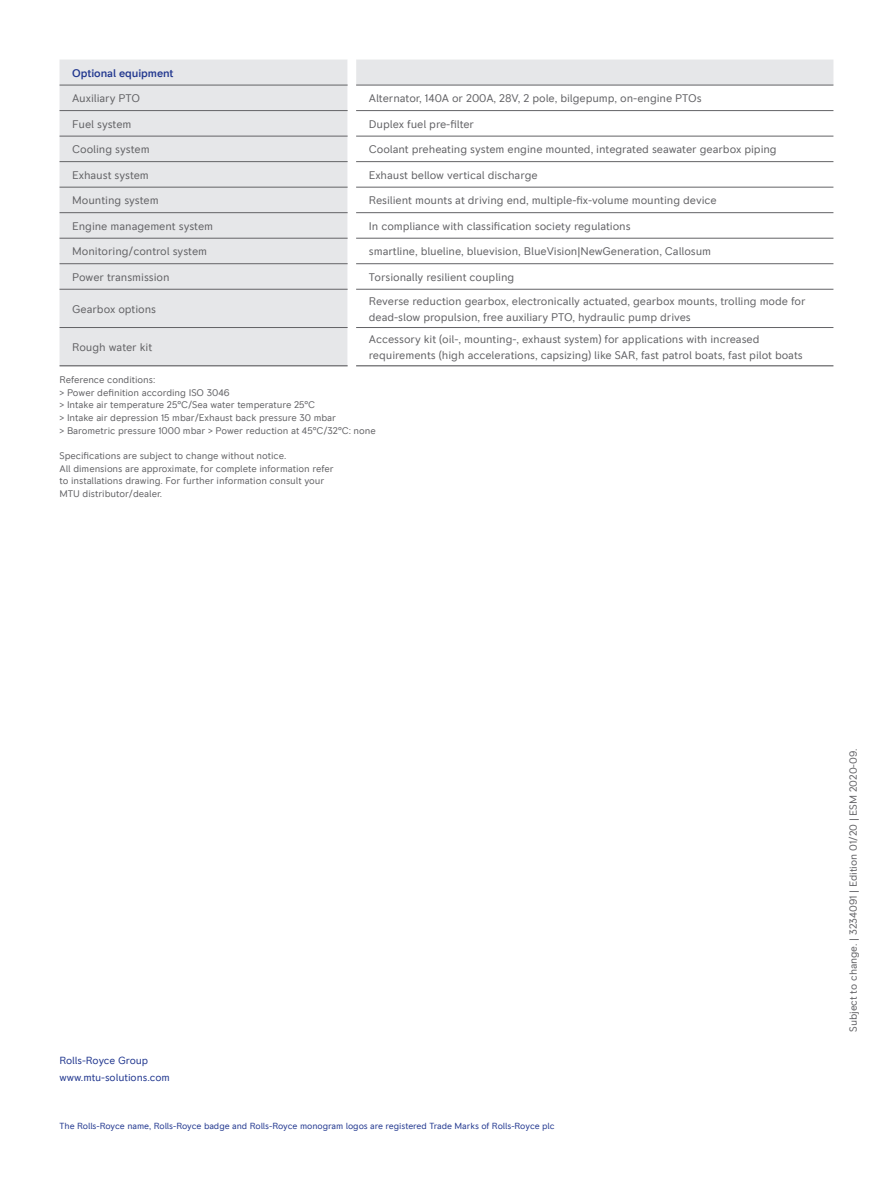
<style>
.page{position:relative;width:893px;height:1191px;background:#fff}
.page>*{position:absolute;margin:0;border:0;box-sizing:border-box;transform-origin:0 0}
.t1{font:11.25px/16.2px "RR Pioneer";letter-spacing:-.005em;color:#636366}
.t2{font:500 11.25px "RR Pioneer";letter-spacing:-.005em;color:#21378f}
.t3{font:10.5px "RR Pioneer";letter-spacing:-.005em;color:#636366}
.t4{font:10.5px/16.2px "RR Pioneer";letter-spacing:-.005em;color:#21378f}
.t5{font:9.75px/12.6px "RR Pioneer";letter-spacing:-.005em;color:#636366}
.t6{font:9px "RR Pioneer";letter-spacing:-.005em;color:#21378f}
</style>
<div class="page">
<svg style="left:60px;top:60px;width:773px;height:305px"></svg>
<svg style="left:348px;top:60px;width:8px;height:305px"></svg>
<hr style="left:60px;top:85px;width:288px;height:1px;background:#636366">
<hr style="left:356px;top:85px;width:477px;height:1px;background:#636366">
<hr style="left:60px;top:110px;width:288px;height:1px;background:#636366">
<hr style="left:356px;top:110px;width:477px;height:1px;background:#636366">
<hr style="left:60px;top:136px;width:288px;height:1px;background:#636366">
<hr style="left:356px;top:136px;width:477px;height:1px;background:#636366">
<hr style="left:60px;top:161px;width:288px;height:1px;background:#636366">
<hr style="left:356px;top:161px;width:477px;height:1px;background:#636366">
<hr style="left:60px;top:187px;width:288px;height:1px;background:#636366">
<hr style="left:356px;top:187px;width:477px;height:1px;background:#636366">
<hr style="left:60px;top:212px;width:288px;height:1px;background:#636366">
<hr style="left:356px;top:212px;width:477px;height:1px;background:#636366">
<hr style="left:60px;top:238px;width:288px;height:1px;background:#636366">
<hr style="left:356px;top:238px;width:477px;height:1px;background:#636366">
<hr style="left:60px;top:263px;width:288px;height:1px;background:#636366">
<hr style="left:356px;top:263px;width:477px;height:1px;background:#636366">
<hr style="left:60px;top:289px;width:288px;height:1px;background:#636366">
<hr style="left:356px;top:289px;width:477px;height:1px;background:#636366">
<hr style="left:60px;top:327px;width:288px;height:1px;background:#636366">
<hr style="left:356px;top:327px;width:477px;height:1px;background:#636366">
<hr style="left:60px;top:365px;width:288px;height:1px;background:#636366">
<hr style="left:356px;top:365px;width:477px;height:1px;background:#636366">
<p class="t2" style="left:72px;top:66px;width:103px">Optional equipment</p>
<p class="t1" style="left:72px;top:90px;width:69px">Auxiliary PTO</p>
<p class="t1" style="left:369px;top:90px;width:334px">Alternator, 140A or 200A, 28V, 2 pole, bilgepump, on-engine PTOs</p>
<p class="t1" style="left:72px;top:116px;width:61px">Fuel system</p>
<p class="t1" style="left:369px;top:116px;width:107px">Duplex fuel pre-filter</p>
<p class="t1" style="left:72px;top:141px;width:79px">Cooling system</p>
<p class="t1" style="left:369px;top:141px;width:409px">Coolant preheating system engine mounted, integrated seawater gearbox piping</p>
<p class="t1" style="left:72px;top:167px;width:78px">Exhaust system</p>
<p class="t1" style="left:369px;top:167px;width:170px">Exhaust bellow vertical discharge</p>
<p class="t1" style="left:72px;top:192px;width:88px">Mounting system</p>
<p class="t1" style="left:369px;top:192px;width:349px">Resilient mounts at driving end, multiple-fix-volume mounting device</p>
<p class="t1" style="left:72px;top:218px;width:142px">Engine management system</p>
<p class="t1" style="left:369px;top:218px;width:263px">In compliance with classification society regulations</p>
<p class="t1" style="left:72px;top:243px;width:136px">Monitoring/control system</p>
<p class="t1" style="left:369px;top:243px;width:344px">smartline, blueline, bluevision, BlueVision|NewGeneration, Callosum</p>
<p class="t1" style="left:72px;top:269px;width:99px">Power transmission</p>
<p class="t1" style="left:369px;top:269px;width:147px">Torsionally resilient coupling</p>
<p class="t1" style="left:72px;top:301px;width:85px">Gearbox options</p>
<p class="t1" style="left:369px;top:293px;width:438px">Reverse reduction gearbox, electronically actuated, gearbox mounts, trolling mode for dead-slow propulsion, free auxiliary PTO, hydraulic pump drives</p>
<p class="t1" style="left:72px;top:339px;width:81px">Rough water kit</p>
<p class="t1" style="left:369px;top:331px;width:435px">Accessory kit (oil-, mounting-, exhaust system) for applications with increased requirements (high accelerations, capsizing) like SAR, fast patrol boats, fast pilot boats</p>
<p class="t5" style="left:60px;top:373px;width:318px">Reference conditions:<br>&gt; Power definition according ISO 3046<br>&gt; Intake air temperature 25°C/Sea water temperature 25°C<br>&gt; Intake air depression 15 mbar/Exhaust back pressure 30 mbar<br>&gt; Barometric pressure 1000 mbar &gt; Power reduction at 45°C/32°C: none</p>
<p class="t5" style="left:60px;top:449px;width:276px">Specifications are subject to change without notice.<br>All dimensions are approximate, for complete information refer to installations drawing. For further information consult your MTU distributor/dealer.</p>
<p class="t4" style="left:60px;top:1052px;width:112px">Rolls-Royce Group www.mtu-solutions.com</p>
<p class="t6" style="left:60px;top:1120px;width:497px">The Rolls-Royce name, Rolls-Royce badge and Rolls-Royce monogram logos are registered Trade Marks of Rolls-Royce plc</p>
<p class="t3" style="left:847px;top:1032px;width:285px;rotate:-90deg">Subject to change. | 3234091 | Edition 01/20 | ESM 2020-09.</p>
</div>
